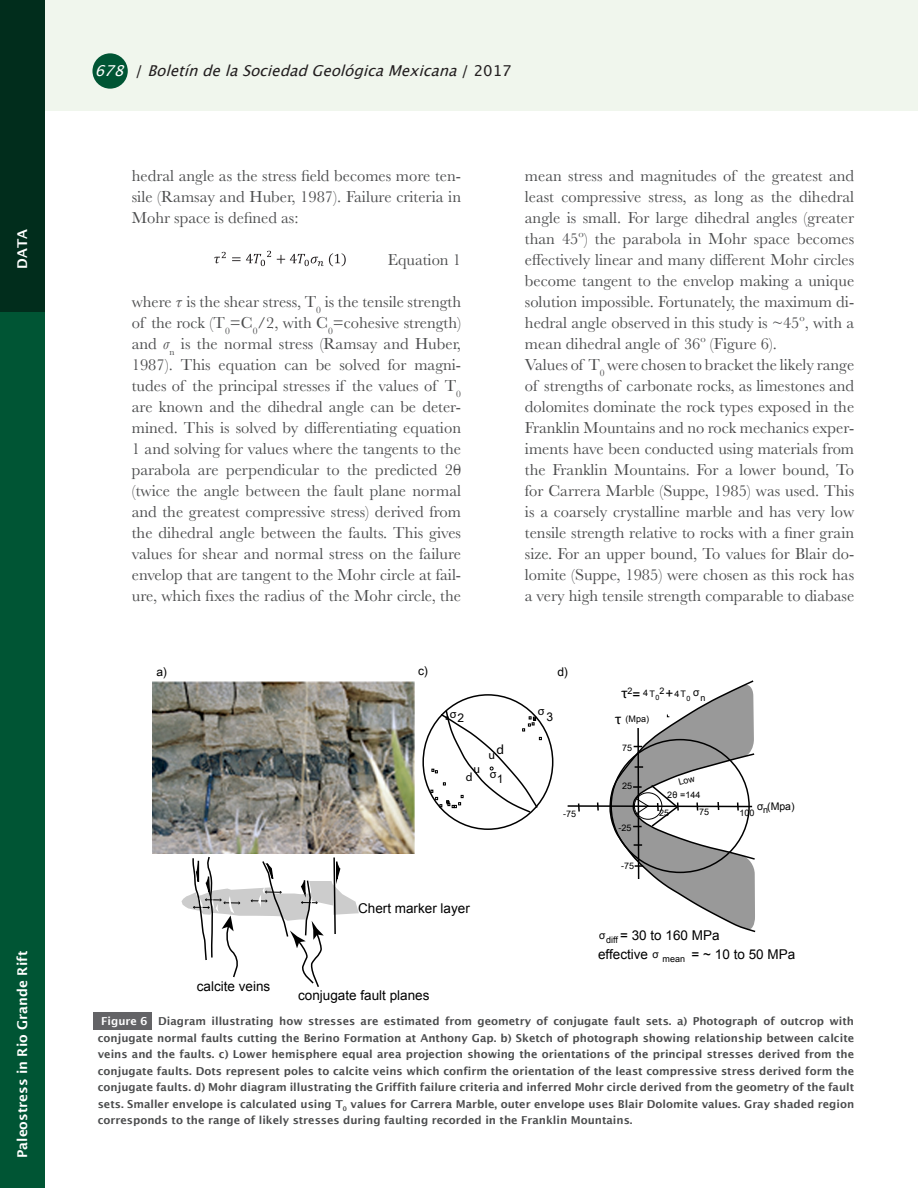
<style>
.page{position:relative;width:918px;height:1188px;background:#fff}
.page>*{position:absolute;margin:0;border:0;box-sizing:border-box;transform-origin:0 0}
.Indented-text{font:16.5px/21px "Baskerville";color:#4b4c4d;text-align:justify}
.t1{font:italic 15px "Lucida Grande";color:#231f20}
.t2{font:13.5px/18.5px "Arial";color:#000}
.Section{font:600 13.5px "Lucida Sans";color:#fff}
.t3{font:13.5px "Myriad Pro";color:#000}
.t4{font:12px "Arial Unicode MS";color:#000}
.t5{font:12px "Myriad Pro";color:#000}
.Figure_foot{font:600 10.95px/16.5px "Lucida Sans";color:#4b4c4d;text-align:justify}
.Figure_foot_number{font:600 10.95px "Lucida Sans";color:#fff}
.t6{font:10.5px "Arial";color:#000}
.t7{font:9px "Arial Unicode MS";color:#000}
.t8{font:9px "Arial";color:#000}
.t9{font:7.2px "Arial";color:#000}
.s1{color:#fff}
.s2{font-style:normal}
.s3{font-style:italic}
.s4{font-size:10.5px}
</style>
<div class="page">
<div style="left:0;top:311px;width:44px;height:877px;background:#005534"></div>
<div style="left:45px;top:0;width:873px;height:111px;background:#f0f6ed"></div>
<div style="left:92px;top:53px;width:36px;height:36px;background:#005534;border-radius:50%"></div>
<div style="left:0;top:0;width:44px;height:311px;background:#012d1c"></div>
<svg style="left:214px;top:252px;width:12px;height:11px"></svg>
<svg style="left:232px;top:251px;width:39px;height:15px"></svg>
<svg style="left:277px;top:253px;width:69px;height:13px"></svg>
<div style="left:94px;top:1013px;width:58px;height:17px;background:#636366"></div>
<svg style="left:422px;top:694px;width:132px;height:136px"></svg>
<img style="left:153px;top:681px;width:261px;height:173px">
<svg style="left:182px;top:856px;width:177px;height:131px"></svg>
<svg style="left:567px;top:680px;width:189px;height:253px"></svg>
<p class="Section" style="left:15px;top:269px;width:41px;rotate:-90deg">DATA</p>
<p class="Section" style="left:15px;top:1158px;width:209px;rotate:-90deg">Paleostress in Rio Grande Rift</p>
<p class="t1" style="left:95px;top:62px;width:418px"><span class="s1">678</span> <span class="s2">/</span> BoletíndelaSociedadGeológicaMexicana<span class="s2">/ 2 0 1 7</span></p>
<p class="Indented-text" style="left:132px;top:166px;width:331px">hedral angle as the stress field becomes more ten&shy;sile (Ramsay and Huber, 1987). Failure criteria in Mohr space is defined as:</p>
<p class="Indented-text" style="left:388px;top:250px;width:75px">Equation 1</p>
<p class="Indented-text" style="left:132px;top:292px;width:331px">where <span class="s3">τ</span> is the shear stress, T<sub>0</sub> is the tensile strength of the rock (T<sub>0</sub>=C<sub>0</sub>/2, with C<sub>0</sub>=cohesive strength) and <span class="s3">σ</span><sub>n</sub> is the normal stress (Ramsay and Huber, 1987). This equation can be solved for magni&shy;tudes of the principal stresses if the values of T<sub>0 </sub>are known and the dihedral angle can be deter&shy;mined. This is solved by differentiating equation 1 and solving for values where the tangents to the parabola are perpendicular to the predicted 2θ (twice the angle between the fault plane normal and the greatest compressive stress) derived from the dihedral angle between the faults. This gives values for shear and normal stress on the failure envelop that are tangent to the Mohr circle at fail&shy;ure, which fixes the radius of the Mohr circle, the</p>
<p class="Indented-text" style="left:525px;top:166px;width:331px">mean stress and magnitudes of the greatest and least compressive stress, as long as the dihedral angle is small. For large dihedral angles (greater than 45º) the parabola in Mohr space becomes effectively linear and many different Mohr circles become tangent to the envelop making a unique solution impossible. Fortunately, the maximum di&shy;hedral angle observed in this study is ~45º, with a mean dihedral angle of 36º (Figure 6).</p>
<p class="Indented-text" style="left:525px;top:355px;width:331px">Values of T<sub>0</sub> were chosen to bracket the likely range of strengths of carbonate rocks, as limestones and dolomites dominate the rock types exposed in the Franklin Mountains and no rock mechanics exper&shy;iments have been conducted using materials from the Franklin Mountains. For a lower bound, To for Carrera Marble (Suppe, 1985) was used. This is a coarsely crystalline marble and has very low tensile strength relative to rocks with a finer grain size. For an upper bound, To values for Blair do&shy;lomite (Suppe, 1985) were chosen as this rock has a very high tensile strength comparable to diabase</p>
<p class="t4" style="left:157px;top:663px;width:12px">a)</p>
<p class="t4" style="left:418px;top:662px;width:11px">c)</p>
<p class="t4" style="left:558px;top:663px;width:12px">d)</p>
<p class="t5" style="left:538px;top:703px;width:8px">σ</p>
<p class="t5" style="left:450px;top:706px;width:8px">σ</p>
<p class="t4" style="left:457px;top:709px;width:8px">2</p>
<p class="t4" style="left:546px;top:708px;width:8px">3</p>
<p class="t5" style="left:474px;top:761px;width:8px">u</p>
<p class="t5" style="left:466px;top:770px;width:8px">d</p>
<p class="t3" style="left:489px;top:741px;width:17px">d<sub>u</sub></p>
<p class="t5" style="left:490px;top:767px;width:8px">σ</p>
<p class="t4" style="left:497px;top:770px;width:8px">1</p>
<p class="t8" style="left:660px;top:684px;width:7px">2</p>
<p class="t8" style="left:628px;top:685px;width:7px">2</p>
<p class="t8" style="left:643px;top:687px;width:13px">4T</p>
<p class="t8" style="left:675px;top:687px;width:26px">4T <span class="s4">σ</span></p>
<p class="t9" style="left:656px;top:693px;width:6px">0</p>
<p class="t9" style="left:687px;top:693px;width:6px">0</p>
<p class="t2" style="left:633px;top:685px;width:9px">=</p>
<p class="t2" style="left:666px;top:684px;width:9px">+</p>
<p class="t8" style="left:701px;top:691px;width:7px">n</p>
<p class="t8" style="left:626px;top:713px;width:25px">(Mpa)</p>
<p class="t7" style="left:622px;top:741px;width:12px">75</p>
<p class="t7" style="left:622px;top:779px;width:12px">25</p>
<p class="t8" style="left:667px;top:788px;width:35px">2θ =144</p>
<p class="t6" style="left:757px;top:799px;width:39px">σ<sub>n</sub>(Mpa)</p>
<p class="t7" style="left:563px;top:807px;width:15px">-75</p>
<p class="t7" style="left:659px;top:806px;width:12px">25</p>
<p class="t7" style="left:699px;top:805px;width:12px">75</p>
<p class="t7" style="left:740px;top:806px;width:17px">100</p>
<p class="t7" style="left:619px;top:821px;width:15px">-25</p>
<p class="t2" style="left:197px;top:976px;width:75px">calcite veins</p>
<p class="t2" style="left:358px;top:899px;width:113px">Chert marker layer</p>
<p class="t2" style="left:298px;top:985px;width:133px">conjugate fault planes</p>
<p class="t7" style="left:621px;top:859px;width:15px">-75</p>
<p class="t2" style="left:598px;top:926px;width:199px"><span class="s4">σ</span><sub>diff</sub> = 30 to 160 MPa<br>effective <span class="s4">σ</span> <sub>mean</sub> = ~ 10 to 50 MPa</p>
<p class="Figure_foot" style="left:98px;top:1013px;width:758px;text-indent:60px">Diagram illustrating how stresses are estimated from geometry of conjugate fault sets. a) Photograph of outcrop with conjugate normal faults cutting the Berino Formation at Anthony Gap. b) Sketch of photograph showing relationship between calcite veins and the faults. c) Lower hemisphere equal area projection showing the orientations of the principal stresses derived from the conjugate faults. Dots represent poles to calcite veins which confirm the orientation of the least compressive stress derived form the conjugate faults. d) Mohr diagram illustrating the Griffith failure criteria and inferred Mohr circle derived from the geometry of the fault sets. Smaller envelope is calculated using T<sub>0</sub> values for Carrera Marble, outer envelope uses Blair Dolomite values. Gray shaded region corresponds to the range of likely stresses during faulting recorded in the Franklin Mountains.</p>
<p class="Figure_foot_number" style="left:101px;top:1015px;width:48px">Figure 6</p>
</div>
